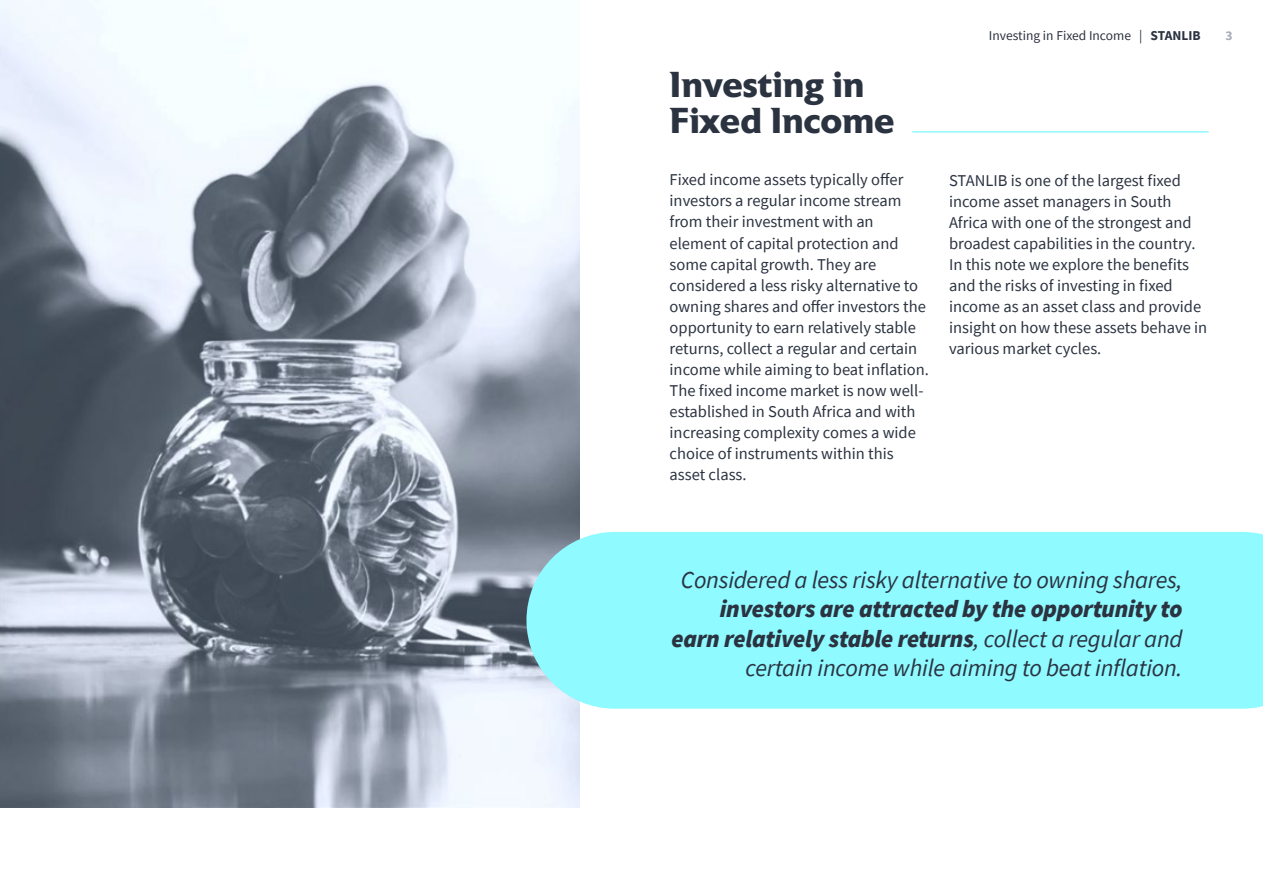
<style>
.page{position:relative;width:1263px;height:893px;background:#fff}
.page>*{position:absolute;margin:0;border:0;box-sizing:border-box;transform-origin:0 0}
.t1{font:700 36px/36px "Astoria";color:#2b3341}
.t2{font:italic 900 24.3px/29.1px "Source Sans Pro";letter-spacing:-.01em;color:#2b3341;text-align:right}
.t3{font:italic 24.3px "Source Sans Pro";letter-spacing:-.01em;color:#2b3341}
.t4{font:16.5px/21px "Source Sans Pro";color:#2b3341}
.t5{font:13.5px "Source Sans Pro";color:#2b3341}
.t6{font:700 13.5px "Source Sans Pro";color:#a6adb5}
.s1{font-weight:700}
.s2{font-weight:400}
</style>
<div class="page">
<img style="left:0;top:0;width:579px;height:808px">
<div style="left:526px;top:532px;width:737px;height:177px;background:#8ffaff"></div>
<hr style="left:913px;top:131px;width:295px;height:2px;background:#8ffaff">
<h1 class="t1" style="left:670px;top:66px;width:226px">Investing in<br>Fixed Income</h1>
<p class="t5" style="left:989px;top:27px;width:213px">Investing in Fixed Income | <span class="s1">STANLIB</span></p>
<p class="t6" style="left:1225px;top:27px;width:9px">3</p>
<p class="t4" style="left:670px;top:169px;width:261px">Fixed income assets typically offer investors a regular income stream from their investment with an element of capital protection and some capital growth. They are considered a less risky alternative to owning shares and offer investors the opportunity to earn relatively stable returns, collect a regular and certain income while aiming to beat inflation.<br>The fixed income market is now well&shy;established in South Africa and with increasing complexity comes a wide choice of instruments within this asset class.</p>
<p class="t4" style="left:949px;top:169px;width:260px">STANLIB is one of the largest fixed income asset managers in South Africa with one of the strongest and broadest capabilities in the country.<br>In this note we explore the benefits and the risks of investing in fixed income as an asset class and provide insight on how these assets behave in various market cycles.</p>
<h2 class="t3" style="left:681px;top:565px;width:503px">Considered a less risky alternative to owning shares,</h2>
<h2 class="t2" style="left:671px;top:594px;width:512px">investors are attracted by the opportunity to earn relatively stable returns<span class="s2">, collect a regular and certain income while aiming to beat inflation.</span></h2>
</div>
